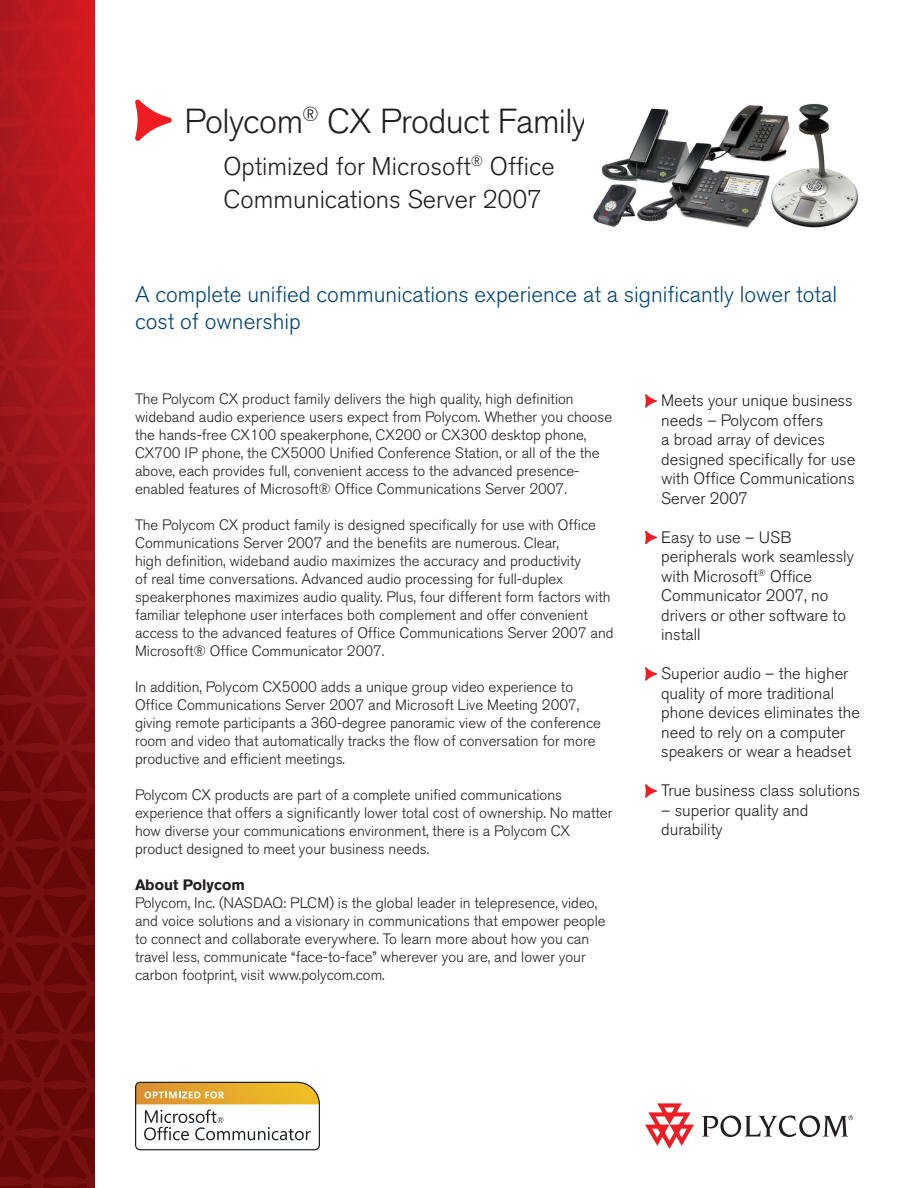
<style>
.page{position:relative;width:918px;height:1188px;background:#fff}
.page>*{position:absolute;margin:0;border:0;box-sizing:border-box;transform-origin:0 0}
.t1{font:300 34.5px "Akzidenz Grotesk BE";letter-spacing:-.02em;color:#231f20}
.t2{font:300 25.5px/33px "Akzidenz Grotesk BE";color:#231f20}
.t3{font:300 22.5px "Akzidenz Grotesk BE";color:#004577}
.t4{font:300 16.5px/19.5px "Akzidenz Grotesk BE";color:#231f20}
.t5{font:300 15px/18px "Akzidenz Grotesk BE";color:#231f20}
.t6{font:700 15px "Akzidenz Grotesk BE";color:#231f20}
</style>
<div class="page">
<svg style="left:135px;top:100px;width:37px;height:41px"></svg>
<img style="left:593px;top:103px;width:265px;height:125px">
<svg style="left:645px;top:394px;width:12px;height:14px"></svg>
<svg style="left:645px;top:531px;width:12px;height:13px"></svg>
<svg style="left:645px;top:667px;width:12px;height:14px"></svg>
<svg style="left:645px;top:784px;width:12px;height:14px"></svg>
<svg style="left:645px;top:1103px;width:49px;height:46px"></svg>
<svg style="left:702px;top:1115px;width:151px;height:22px"></svg>
<svg style="left:0;top:0;width:94px;height:1188px"></svg>
<svg style="left:135px;top:1081px;width:185px;height:70px"></svg>
<p class="t1" style="left:184px;top:102px;width:404px">Polycom<sup>®</sup> CX Product Family</p>
<p class="t2" style="left:223px;top:150px;width:333px">Optimized for Microsoft<sup>®</sup> Office<br>Communications Server 2007</p>
<p class="t3" style="left:135px;top:281px;width:704px">A complete unified communications experience at a significantly lower total</p>
<p class="t3" style="left:135px;top:308px;width:167px">cost of ownership</p>
<p class="t5" style="left:135px;top:390px;width:479px">The Polycom CX product family delivers the high quality, high definition wideband audio experience users expect from Polycom. Whether you choose the hands-free CX100 speakerphone, CX200 or CX300 desktop phone, CX700 IP phone, the CX5000 Unified Conference Station, or all of the the above, each provides full, convenient access to the advanced presence&shy;enabled features of Microsoft® Office Communications Server 2007.</p>
<p class="t5" style="left:135px;top:516px;width:480px">The Polycom CX product family is designed specifically for use with Office Communications Server 2007 and the benefits are numerous. Clear,<br>high definition, wideband audio maximizes the accuracy and productivity<br>of real time conversations. Advanced audio processing for full-duplex speakerphones maximizes audio quality. Plus, four different form factors with familiar telephone user interfaces both complement and offer convenient access to the advanced features of Office Communications Server 2007 and Microsoft® Office Communicator 2007.</p>
<p class="t5" style="left:135px;top:678px;width:468px">In addition, Polycom CX5000 adds a unique group video experience to Office Communications Server 2007 and Microsoft Live Meeting 2007, giving remote participants a 360-degree panoramic view of the conference room and video that automatically tracks the flow of conversation for more productive and efficient meetings.</p>
<p class="t5" style="left:135px;top:786px;width:479px">Polycom CX products are part of a complete unified communications experience that offers a significantly lower total cost of ownership. No matter how diverse your communications environment, there is a Polycom CX product designed to meet your business needs.</p>
<p class="t6" style="left:135px;top:876px;width:111px">About Polycom</p>
<p class="t5" style="left:135px;top:894px;width:472px">Polycom, Inc. (NASDAQ: PLCM) is the global leader in telepresence, video, and voice solutions and a visionary in communications that empower people to connect and collaborate everywhere. To learn more about how you can travel less, communicate “face-to-face” wherever you are, and lower your carbon footprint, visit www.polycom.com.</p>
<p class="t4" style="left:661px;top:391px;width:196px">Meets your unique business needs – Polycom offers<br>a broad array of devices designed specifically for use with Office Communications<br>Server 2007</p>
<p class="t4" style="left:661px;top:528px;width:194px">Easy to use – USB peripherals work seamlessly with Microsoft<sup>®</sup> Office<br>Communicator 2007, no drivers or other software to install</p>
<p class="t4" style="left:661px;top:664px;width:200px">Superior audio – the higher quality of more traditional phone devices eliminates the need to rely on a computer speakers or wear a headset</p>
<p class="t4" style="left:661px;top:781px;width:200px">True business class solutions</p>
<p class="t4" style="left:661px;top:801px;width:149px">– superior quality and durability</p>
</div>
